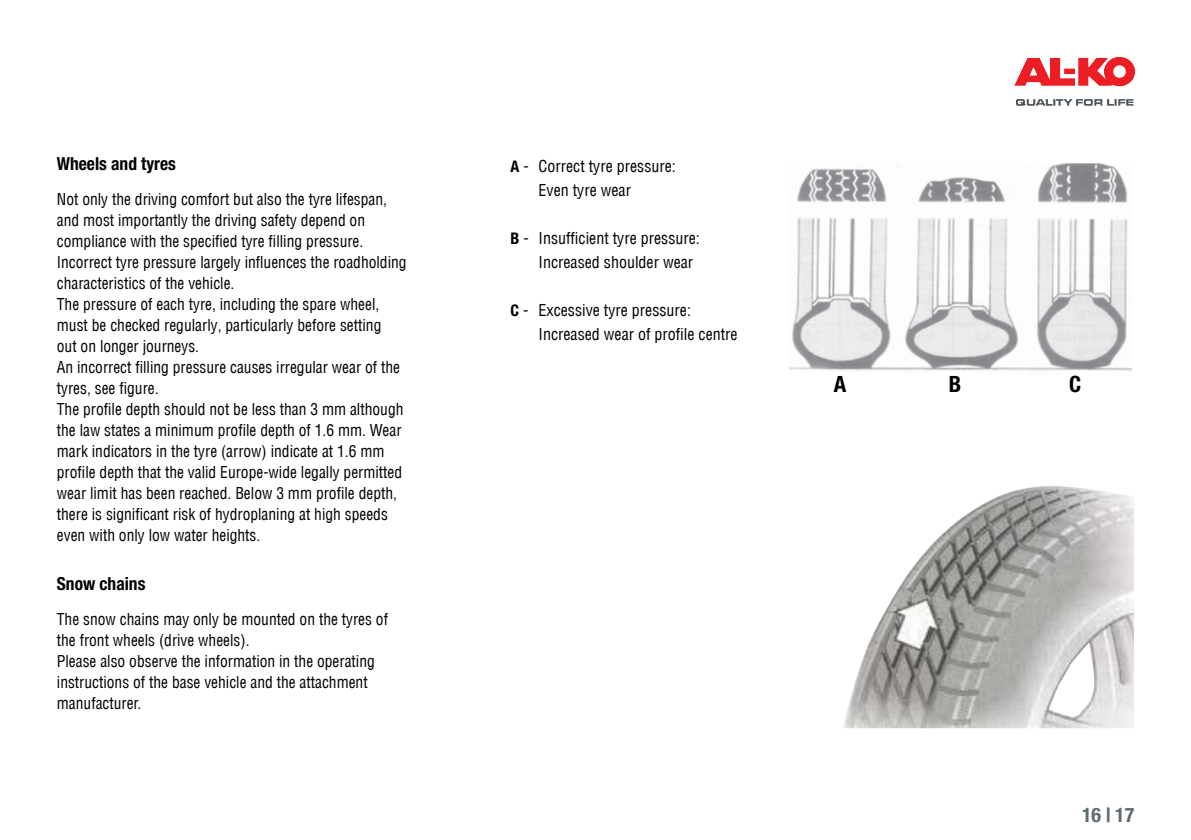
<style>
.page{position:relative;width:1191px;height:840px;background:#fff}
.page>*{position:absolute;margin:0;border:0;box-sizing:border-box;transform-origin:0 0}
.t1{font:700 condensed 22.4px "Helvetica Neue LT Std";color:#000}
.t2{font:700 condensed 20px "Helvetica Neue LT Std";color:#606a70}
.t3{font:700 condensed 18px "Helvetica Neue LT Std";color:#000}
.t4{font:condensed 16px/21px "Helvetica Com";color:#000}
.s1{font-family:"Helvetica Neue LT Std";font-weight:700}
</style>
<div class="page">
<svg style="left:1014px;top:57px;width:121px;height:29px"></svg>
<svg style="left:1016px;top:99px;width:117px;height:7px"></svg>
<img style="left:843px;top:486px;width:291px;height:241px">
<img style="left:789px;top:163px;width:343px;height:208px">
<p class="t3" style="left:57px;top:152px;width:120px">Wheels and tyres</p>
<p class="t4" style="left:57px;top:188px;width:351px">Not only the driving comfort but also the tyre lifespan, and most importantly the driving safety depend on compliance with the specified tyre filling pressure.<br>Incorrect tyre pressure largely influences the roadholding characteristics of the vehicle.<br>The pressure of each tyre, including the spare wheel, must be checked regularly, particularly before setting<br>out on longer journeys.<br>An incorrect filling pressure causes irregular wear of the tyres, see figure.<br>The profile depth should not be less than 3 mm although the law states a minimum profile depth of 1.6 mm. Wear mark indicators in the tyre (arrow) indicate at 1.6 mm profile depth that the valid Europe-wide legally permitted wear limit has been reached. Below 3 mm profile depth, there is significant risk of hydroplaning at high speeds even with only low water heights.</p>
<p class="t3" style="left:57px;top:572px;width:90px">snow chains</p>
<p class="t4" style="left:57px;top:608px;width:333px">The snow chains may only be mounted on the tyres of the front wheels (drive wheels).<br>Please also observe the information in the operating instructions of the base vehicle and the attachment manufacturer.</p>
<p class="t4" style="left:538px;top:154px;width:139px;line-height:24px;text-indent:-28px"><span class="s1">A</span> - Correct tyre pressure:<br>Even tyre wear</p>
<p class="t4" style="left:538px;top:226px;width:163px;line-height:24px;text-indent:-28px"><span class="s1">B</span> - Insufficient tyre pressure:<br>Increased shoulder wear</p>
<p class="t4" style="left:538px;top:298px;width:201px;line-height:24px;text-indent:-28px"><span class="s1">c</span> - Excessive tyre pressure:<br>Increased wear of profile centre</p>
<h1 class="t1" style="left:834px;top:370px;width:14px">A</h1>
<h1 class="t1" style="left:949px;top:370px;width:14px">B</h1>
<h1 class="t1" style="left:1069px;top:370px;width:14px">c</h1>
<p class="t2" style="left:1082px;top:802px;width:54px">16 | 17</p>
</div>
